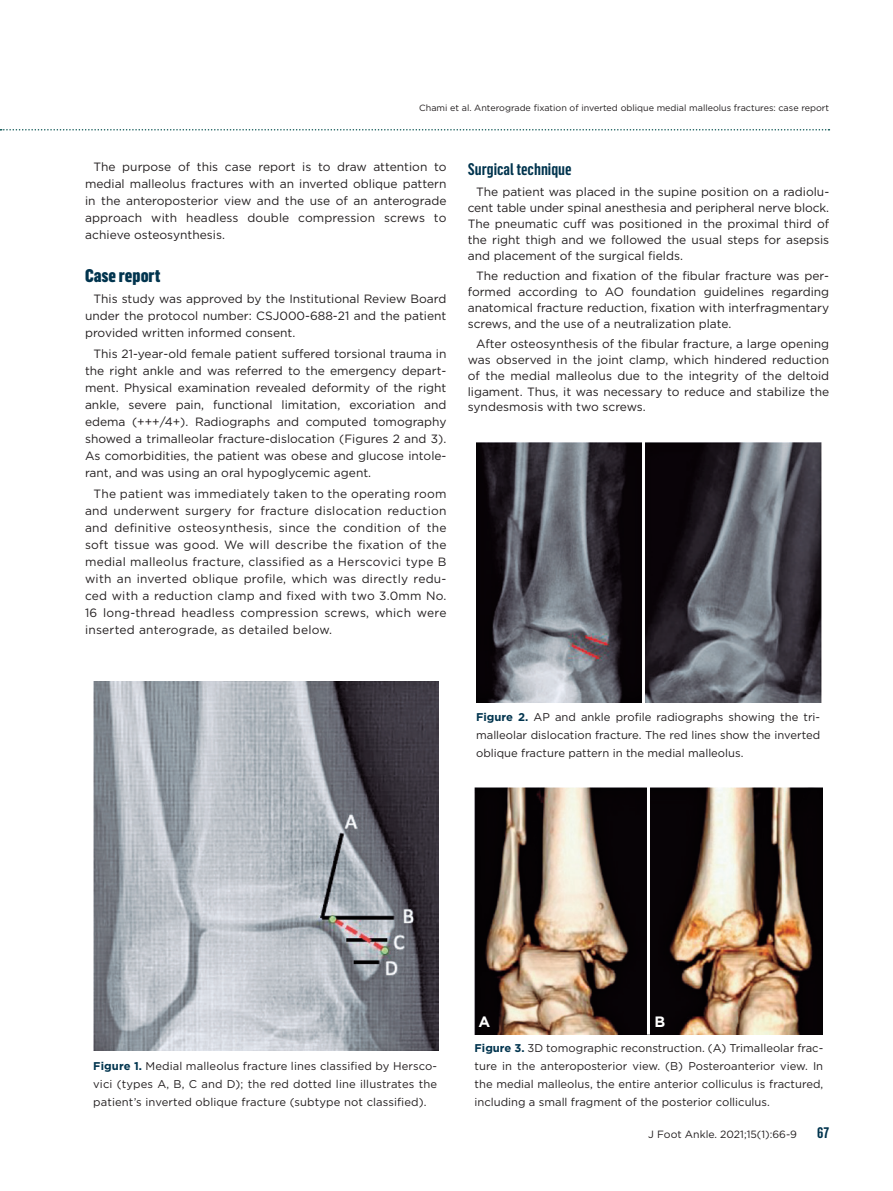
<style>
.page{position:relative;width:893px;height:1191px;background:#fff}
.page>*{position:absolute;margin:0;border:0;box-sizing:border-box;transform-origin:0 0}
.t1{font:900 18px "Flama Cond";color:#01344e}
.t2{font:600 16.5px "Flama Cond";color:#01344e}
.t3{font:600 15px "Flama Cond";color:#01344e}
.t4{font:700 15px "Gotham";color:#fff}
.t5{font:12px/17px "Gotham";color:#231f20;text-align:justify}
.t6{font:11.25px/18px "Gotham";color:#231f20;text-align:justify}
.t7{font:10.5px "Gotham";color:#231f20}
.t8{font:9px "Gotham";color:#231f20}
.s1{font-weight:700;color:#01344e}
</style>
<div class="page">
<svg style="left:0;top:129px;width:829px;height:1px"></svg>
<img style="left:93px;top:682px;width:345px;height:368px">
<img style="left:476px;top:442px;width:345px;height:261px">
<hr style="left:642px;top:441px;width:3px;height:263px;background:#fff">
<img style="left:474px;top:787px;width:349px;height:247px">
<hr style="left:647px;top:787px;width:3px;height:247px;background:#fff">
<p class="t8" style="left:419px;top:102px;width:412px">Chami et al. Anterograde fixation of inverted oblique medial malleolus fractures: case report</p>
<p class="t5" style="left:85px;top:158px;width:363px;text-indent:9px">The purpose of this case report is to draw attention to medial malleolus fractures with an inverted oblique pattern in the anteroposterior view and the use of an anterograde approach with headless double compression screws to achieve osteosynthesis.</p>
<h1 class="t1" style="left:85px;top:262px;width:77px">Case report</h1>
<p class="t5" style="left:85px;top:290px;width:363px;text-indent:9px">This study was approved by the Institutional Review Board under the protocol number: CSJ000-688-21 and the patient provided written informed consent.</p>
<p class="t5" style="left:85px;top:345px;width:363px;text-indent:9px">This 21-year-old female patient suffered torsional trauma in the right ankle and was referred to the emergency depart&shy;ment. Physical examination revealed deformity of the right ankle, severe pain, functional limitation, excoriation and edema (+++/4+). Radiographs and computed tomography showed a trimalleolar fracture-dislocation (Figures 2 and 3).<br>As comorbidities, the patient was obese and glucose intole&shy;rant, and was using an oral hypoglycemic agent.</p>
<p class="t5" style="left:85px;top:485px;width:363px;text-indent:9px">The patient was immediately taken to the operating room and underwent surgery for fracture dislocation reduction and definitive osteosynthesis, since the condition of the soft tissue was good. We will describe the fixation of the medial malleolus fracture, classified as a Herscovici type B with an inverted oblique profile, which was directly redu&shy;ced with a reduction clamp and fixed with two 3.0mm No.<br>16 long-thread headless compression screws, which were inserted anterograde, as detailed below.</p>
<h2 class="t2" style="left:468px;top:157px;width:105px">Surgical technique</h2>
<p class="t5" style="left:468px;top:183px;width:363px;line-height:16px;text-indent:9px">The patient was placed in the supine position on a radiolu&shy;cent table under spinal anesthesia and peripheral nerve block.<br>The pneumatic cuff was positioned in the proximal third of the right thigh and we followed the usual steps for asepsis and placement of the surgical fields.</p>
<p class="t5" style="left:468px;top:267px;width:363px;line-height:15.9px;text-indent:9px">The reduction and fixation of the fibular fracture was per&shy;formed according to AO foundation guidelines regarding anatomical fracture reduction, fixation with interfragmentary screws, and the use of a neutralization plate.</p>
<p class="t5" style="left:468px;top:335px;width:363px;line-height:15.9px;text-indent:9px">After osteosynthesis of the fibular fracture, a large opening was observed in the joint clamp, which hindered reduction of the medial malleolus due to the integrity of the deltoid ligament. Thus, it was necessary to reduce and stabilize the syndesmosis with two screws.</p>
<p class="t6" style="left:476px;top:707px;width:346px"><span class="s1">Figure 2.</span> AP and ankle profile radiographs showing the tri&shy;malleolar dislocation fracture. The red lines show the inverted oblique fracture pattern in the medial malleolus.</p>
<p class="t6" style="left:93px;top:1056px;width:345px"><span class="s1">Figure 1.</span> Medial malleolus fracture lines classified by Hersco&shy;vici (types A, B, C and D); the red dotted line illustrates the patient’s inverted oblique fracture (subtype not classified).</p>
<p class="t4" style="left:479px;top:1012px;width:13px">A</p>
<p class="t4" style="left:654px;top:1012px;width:12px">B</p>
<p class="t6" style="left:475px;top:1038px;width:350px"><span class="s1">Figure 3.</span> 3D tomographic reconstruction. (A) Trimalleolar frac&shy;ture in the anteroposterior view. (B) Posteroanterior view. In the medial malleolus, the entire anterior colliculus is fractured, including a small fragment of the posterior colliculus.</p>
<p class="t7" style="left:648px;top:1127px;width:150px">J Foot Ankle. 2021;15(1):66-9</p>
<p class="t3" style="left:817px;top:1121px;width:14px">67</p>
</div>
